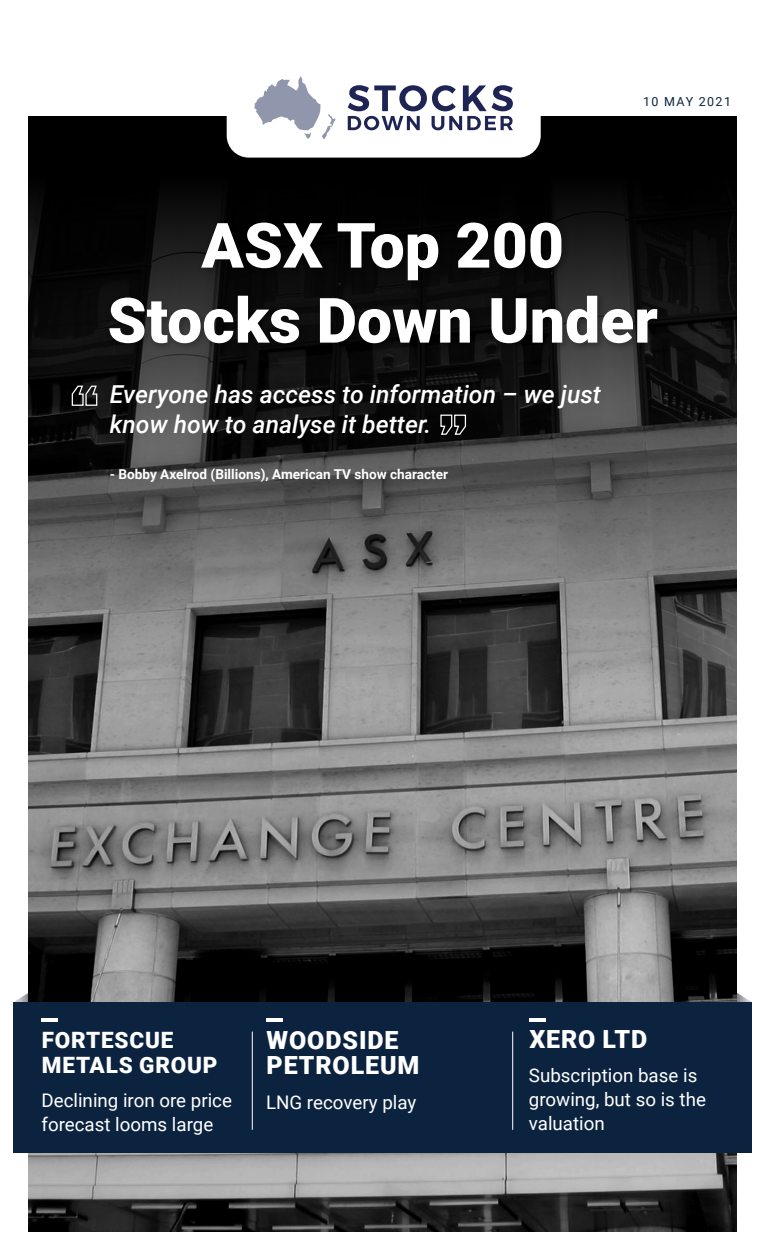
<style>
.page{position:relative;width:765px;height:1260px;background:#fff}
.page>*{position:absolute;margin:0;border:0;box-sizing:border-box;transform-origin:0 0}
.t1{font:900 62.5px/75px "Roboto";color:#fff;text-align:center}
.t2{font:900 25px/25px "Roboto";letter-spacing:.035em;color:#fff}
.t3{font:italic 500 24.75px/29.6px "Roboto";color:#fff}
.t4{font:900 22.5px/25px "Roboto";letter-spacing:.035em;color:#fff}
.t5{font:18.75px/23.8px "Roboto";color:#fff}
.t6{font:700 13.62px "Roboto";color:#fff}
.t7{font:12.5px "Roboto";letter-spacing:.115em;color:#0c233f}
</style>
<div class="page">
<svg style="left:14px;top:993px;width:14px;height:9px"></svg>
<svg style="left:737px;top:993px;width:14px;height:9px"></svg>
<img style="left:28px;top:702px;width:709px;height:530px">
<svg style="left:28px;top:116px;width:709px;height:586px;background:#3a3a3a"></svg>
<div style="left:105px;top:218px;width:561px;height:134px;background:#000;opacity:.3"></div>
<svg style="left:71px;top:385px;width:27px;height:21px"></svg>
<svg style="left:440px;top:414px;width:27px;height:21px"></svg>
<div style="left:227px;top:20px;width:314px;height:138px;background:#fff;border-radius:22px"></div>
<svg style="left:254px;top:76px;width:82px;height:63px"></svg>
<svg style="left:348px;top:85px;width:165px;height:45px"></svg>
<div style="left:13px;top:1002px;width:739px;height:151px;background:#0c233f"></div>
<hr style="left:41px;top:1018px;width:17px;height:4px;background:#fff">
<hr style="left:266px;top:1018px;width:17px;height:4px;background:#fff">
<hr style="left:529px;top:1018px;width:17px;height:4px;background:#fff">
<hr style="left:252px;top:1032px;width:1px;height:98px;background:#fff">
<hr style="left:512px;top:1032px;width:1px;height:98px;background:#fff">
<p class="t7" style="left:643px;top:93px;width:89px">10 MAY 2021</p>
<h1 class="t1" style="left:108px;top:206px;width:552px">ASX Top 200<br>Stocks Down Under</h1>
<h3 class="t3" style="left:110px;top:379px;width:493px">Everyone has access to information – we just know how to analyse it better.</h3>
<p class="t6" style="left:110px;top:464px;width:340px">- Bobby Axelrod (Billions), American TV show character</p>
<p class="t4" style="left:42px;top:1026px;width:177px">FORTESCUE<br>METALS GROUP</p>
<p class="t5" style="left:41px;top:1088px;width:192px">Declining iron ore price forecast looms large</p>
<h2 class="t2" style="left:267px;top:1027px;width:154px">WOODSIDE<br>PETROLEUM</h2>
<p class="t5" style="left:266px;top:1089px;width:152px">LNG recovery play</p>
<h2 class="t2" style="left:529px;top:1026px;width:119px">XERO LTD</h2>
<p class="t5" style="left:529px;top:1063px;width:179px">Subscription base is growing, but so is the valuation</p>
</div>
